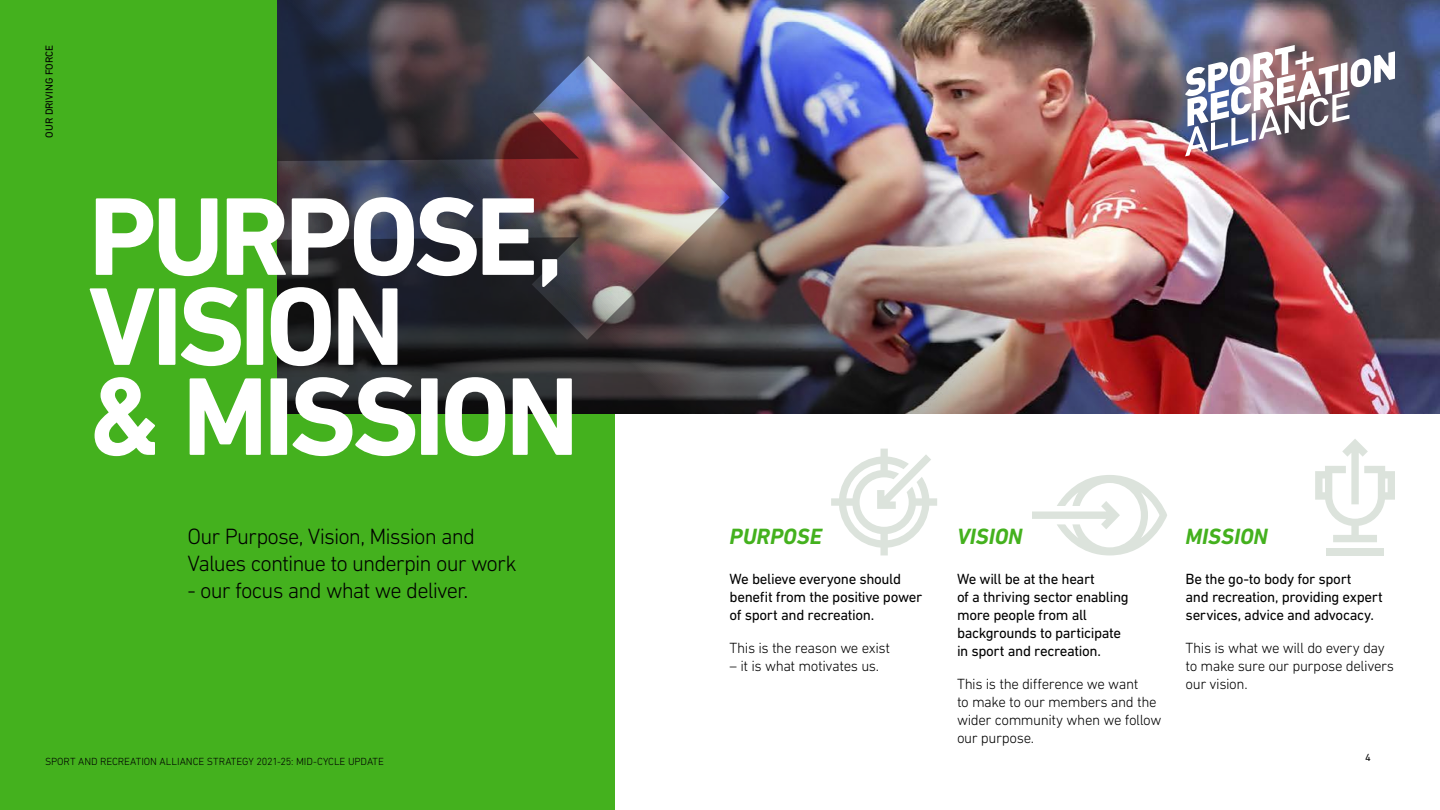
<style>
.page{position:relative;width:1440px;height:810px;background:#fff}
.page>*{position:absolute;margin:0;border:0;box-sizing:border-box;transform-origin:0 0}
.t1{font:700 112.5px/90px "DIN Next LT Pro";letter-spacing:-.045em;color:#fff}
.t2{font:300 22.5px/27px "DIN Next LT Pro";letter-spacing:-.04em;color:#000}
.t3{font:italic 700 22.5px "DIN Next LT Pro";color:#44b11e}
.t4{font:15px/18px "DIN Next LT Pro";letter-spacing:-.025em;color:#000}
.t5{font:300 15px/18px "DIN Next LT Pro";letter-spacing:-.03em;color:#000}
.t6{font:300 10.5px "DIN Next LT Pro";letter-spacing:-.01em;color:#000}
.t7{font:10.5px "DIN Next LT Pro";letter-spacing:-.005em;color:#000}
</style>
<div class="page">
<div style="left:0;top:0;width:615px;height:810px;background:#44b11e"></div>
<img style="left:278px;top:0;width:1162px;height:414px">
<svg style="left:831px;top:449px;width:106px;height:106px"></svg>
<svg style="left:1032px;top:475px;width:135px;height:80px"></svg>
<div style="left:1326px;top:548px;width:58px;height:7px;background:#dce3dc"></div>
<svg style="left:1315px;top:439px;width:80px;height:103px"></svg>
<img style="left:1185px;top:45px;width:210px;height:111px">
<img style="left:277px;top:56px;width:453px;height:284px">
<p class="t7" style="left:43px;top:138px;width:94px;rotate:-90deg">OUR DRIVING FORCE</p>
<h1 class="t1" style="left:88px;top:191px;width:492px">PURPOSE,<br>VISION<br>&amp; MISSION</h1>
<h2 class="t2" style="left:188px;top:522px;width:331px">Our Purpose, Vision, Mission and<br>Values continue to underpin our work</h2>
<h2 class="t2" style="left:188px;top:576px;width:282px">- our focus and what we deliver.</h2>
<p class="t6" style="left:45px;top:755px;width:340px">SPORT AND RECREATION ALLIANCE STRATEGY 2021-25: MID-CYCLE UPDATE</p>
<h2 class="t3" style="left:730px;top:523px;width:94px">PURPOSE</h2>
<p class="t4" style="left:730px;top:570px;width:194px">We believe everyone should benefit from the positive power of sport and recreation.</p>
<p class="t5" style="left:730px;top:639px;width:162px">This is the reason we exist</p>
<p class="t5" style="left:730px;top:657px;width:151px">– it is what motivates us.</p>
<h2 class="t3" style="left:957px;top:523px;width:67px">VISION</h2>
<p class="t4" style="left:957px;top:570px;width:173px">We will be at the heart<br>of a thriving sector enabling more people from all backgrounds to participate in sport and recreation.</p>
<p class="t5" style="left:957px;top:675px;width:206px">This is the difference we want<br>to make to our members and the wider community when we follow our purpose.</p>
<h2 class="t3" style="left:1186px;top:523px;width:84px">MISSION</h2>
<p class="t4" style="left:1186px;top:570px;width:199px">Be the go-to body for sport<br>and recreation, providing expert services, advice and advocacy.</p>
<p class="t5" style="left:1186px;top:639px;width:210px">This is what we will do every day to make sure our purpose delivers our vision.</p>
<p class="t7" style="left:1365px;top:751px;width:7px">4</p>
</div>
